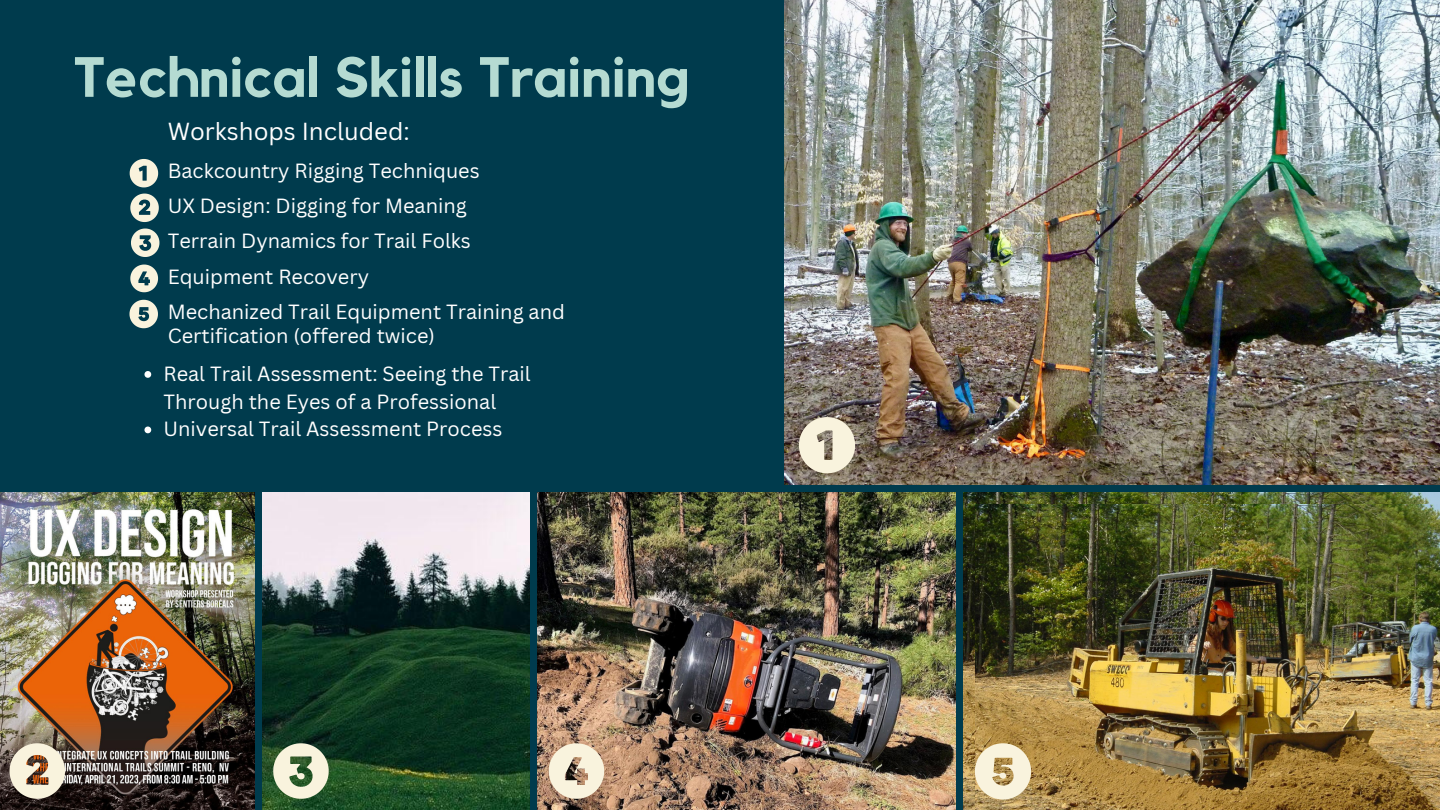
<style>
.page{position:relative;width:1440px;height:810px;background:#003b4d}
.page>*{position:absolute;margin:0;border:0;box-sizing:border-box;transform-origin:0 0}
.t1{font:700 56px "Kollektif";color:#b5dbd2}
.t2{font:24px "Canva Sans";color:#fff}
.t3{font:20px/27.8px "Canva Sans";color:#fff}
</style>
<div class="page">
<img style="left:784px;top:0;width:656px;height:484px">
<img style="left:538px;top:493px;width:417px;height:317px">
<img style="left:964px;top:493px;width:476px;height:317px">
<img style="left:262px;top:493px;width:267px;height:317px">
<img style="left:0;top:493px;width:254px;height:317px">
<img style="left:976px;top:505px;width:464px;height:305px">
<svg style="left:130px;top:159px;width:28px;height:28px"></svg>
<svg style="left:799px;top:417px;width:56px;height:56px;background:#d1c9b5"></svg>
<svg style="left:130px;top:194px;width:29px;height:28px"></svg>
<svg style="left:10px;top:743px;width:55px;height:56px;background:#bfb19d"></svg>
<svg style="left:131px;top:229px;width:28px;height:28px"></svg>
<svg style="left:273px;top:743px;width:56px;height:56px;background:#a7b597"></svg>
<svg style="left:130px;top:265px;width:28px;height:27px"></svg>
<svg style="left:549px;top:743px;width:55px;height:56px;background:#d9c9b3"></svg>
<svg style="left:129px;top:300px;width:29px;height:28px"></svg>
<svg style="left:975px;top:743px;width:56px;height:57px;background:#dfcfab"></svg>
<svg style="left:144px;top:371px;width:7px;height:7px"></svg>
<svg style="left:144px;top:427px;width:7px;height:6px"></svg>
<p class="t1" style="left:74px;top:52px;width:617px">Technical Skills Training</p>
<p class="t2" style="left:168px;top:115px;width:244px">Workshops Included:</p>
<p class="t3" style="left:168px;top:156px;width:314px">Backcountry Rigging Techniques</p>
<p class="t3" style="left:168px;top:191px;width:301px">UX Design: Digging for Meaning</p>
<p class="t3" style="left:168px;top:227px;width:305px">Terrain Dynamics for Trail Folks</p>
<p class="t3" style="left:168px;top:262px;width:203px">Equipment Recovery</p>
<p class="t3" style="left:168px;top:297px;width:399px">Mechanized Trail Equipment Training and</p>
<p class="t3" style="left:168px;top:322px;width:269px">Certification (offered twice)</p>
<p class="t3" style="left:163px;top:359px;width:369px">Real Trail Assessment: Seeing the Trail<br>Through the Eyes of a Professional</p>
<p class="t3" style="left:163px;top:415px;width:340px">Universal Trail Assessment Process</p>
</div>
